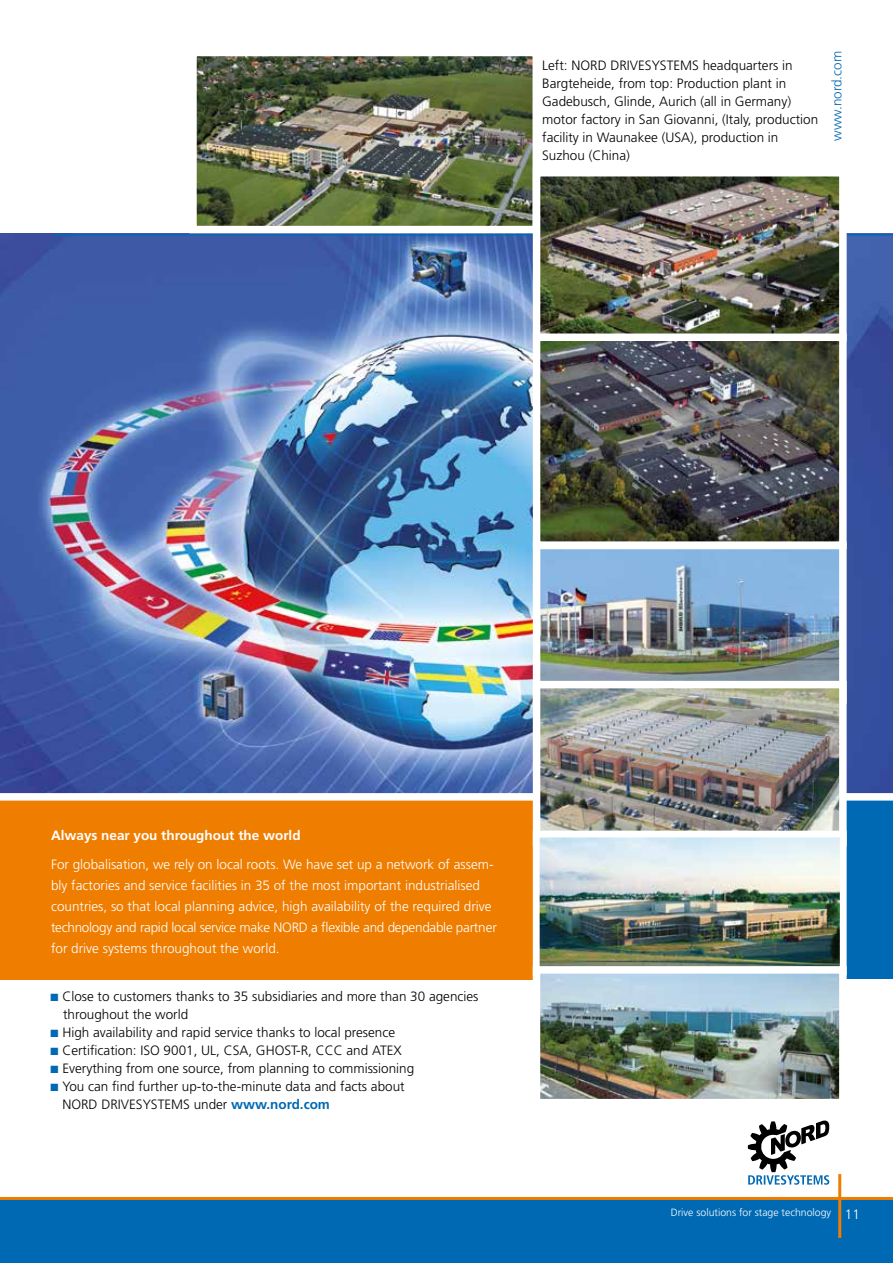
<style>
.page{position:relative;width:893px;height:1263px;background:#fff}
.page>*{position:absolute;margin:0;border:0;box-sizing:border-box;transform-origin:0 0}
.t1{font:300 13.5px/18px "Frutiger";color:#000}
.t2{font:300 13.5px/21px "Frutiger";color:#fff}
.t3{font:700 13.5px "Frutiger";color:#fff}
.t4{font:300 13.5px "Frutiger";color:#0069b4}
.t5{font:300 10.5px "Frutiger";color:#fff}
.s1{color:#0069b4}
.s2{font-weight:700;color:#0069b4}
.s3{font-size:13.5px}
</style>
<div class="page">
<div style="left:0;top:1198px;width:893px;height:65px;background:#0069b4"></div>
<hr style="left:0;top:1197px;width:893px;height:3px;background:#ef7d00">
<hr style="left:838px;top:1174px;width:3px;height:64px;background:#ef7d00">
<svg style="left:748px;top:1120px;width:81px;height:65px"></svg>
<img style="left:0;top:234px;width:893px;height:559px">
<hr style="left:53px;top:234px;width:840px;height:2px;background:#0069b4">
<div style="left:763px;top:795px;width:130px;height:184px;background:#0069b4"></div>
<div style="left:0;top:797px;width:536px;height:183px;background:#ef7d00"></div>
<div style="left:0;top:793px;width:893px;height:7px;background:#fff"></div>
<img style="left:198px;top:58px;width:333px;height:166px">
<div style="left:189px;top:49px;width:351px;height:184px;border:8px solid #fff"></div>
<img style="left:542px;top:178px;width:296px;height:503px">
<div style="left:533px;top:169px;width:314px;height:172px;border:8px solid #fff"></div>
<div style="left:533px;top:542px;width:314px;height:162px;border:8px solid #fff"></div>
<div style="left:533px;top:333px;width:314px;height:216px;border:8px solid #fff"></div>
<img style="left:542px;top:690px;width:296px;height:141px">
<div style="left:533px;top:681px;width:314px;height:165px;border:8px solid #fff"></div>
<img style="left:541px;top:839px;width:298px;height:127px">
<div style="left:533px;top:831px;width:314px;height:144px;border:7px solid #fff"></div>
<img style="left:542px;top:975px;width:296px;height:122px">
<div style="left:533px;top:966px;width:314px;height:140px;border:8px solid #fff"></div>
<p class="t1" style="left:542px;top:56px;width:278px">Left: NORD DRIVESYSTEMS headquarters in Bargteheide, from top: Production plant in Gadebusch, Glinde, Aurich (all in Germany) motor factory in San Giovanni, (Italy, production facility in Waunakee (USA), production in Suzhou (China)</p>
<p class="t4" style="left:829px;top:141px;width:91px;rotate:-90deg">www.nord.com</p>
<p class="t3" style="left:51px;top:827px;width:251px">Always near you throughout the world</p>
<p class="t2" style="left:51px;top:854px;width:447px">For globalisation, we rely on local roots. We have set up a network of assem&shy;bly factories and service facilities in 35 of the most important industrialised countries, so that local planning advice, high availability of the required drive technology and rapid local service make NORD a flexible and dependable partner for drive systems throughout the world.</p>
<p class="t1" style="left:63px;top:987px;width:417px;text-indent:-13px"><span class="s1">■</span> Close to customers thanks to 35 subsidiaries and more than 30 agencies throughout the world</p>
<p class="t1" style="left:50px;top:1023px;width:346px"><span class="s1">■</span> High availability and rapid service thanks to local presence</p>
<p class="t1" style="left:50px;top:1041px;width:353px"><span class="s1">■</span> Certification: ISO 9001, UL, CSA, GHOST-R, CCC and ATEX</p>
<p class="t1" style="left:50px;top:1059px;width:365px"><span class="s1">■</span> Everything from one source, from planning to commissioning</p>
<p class="t1" style="left:62px;top:1077px;width:344px;text-indent:-12px"><span class="s1">■</span> You can find further up-to-the-minute data and facts about<br>NORD DRIVESYSTEMS under <span class="s2">www.nord.com</span></p>
<p class="t5" style="left:671px;top:1207px;width:191px">Drive solutions for stage technology <span class="s3">11</span></p>
</div>
